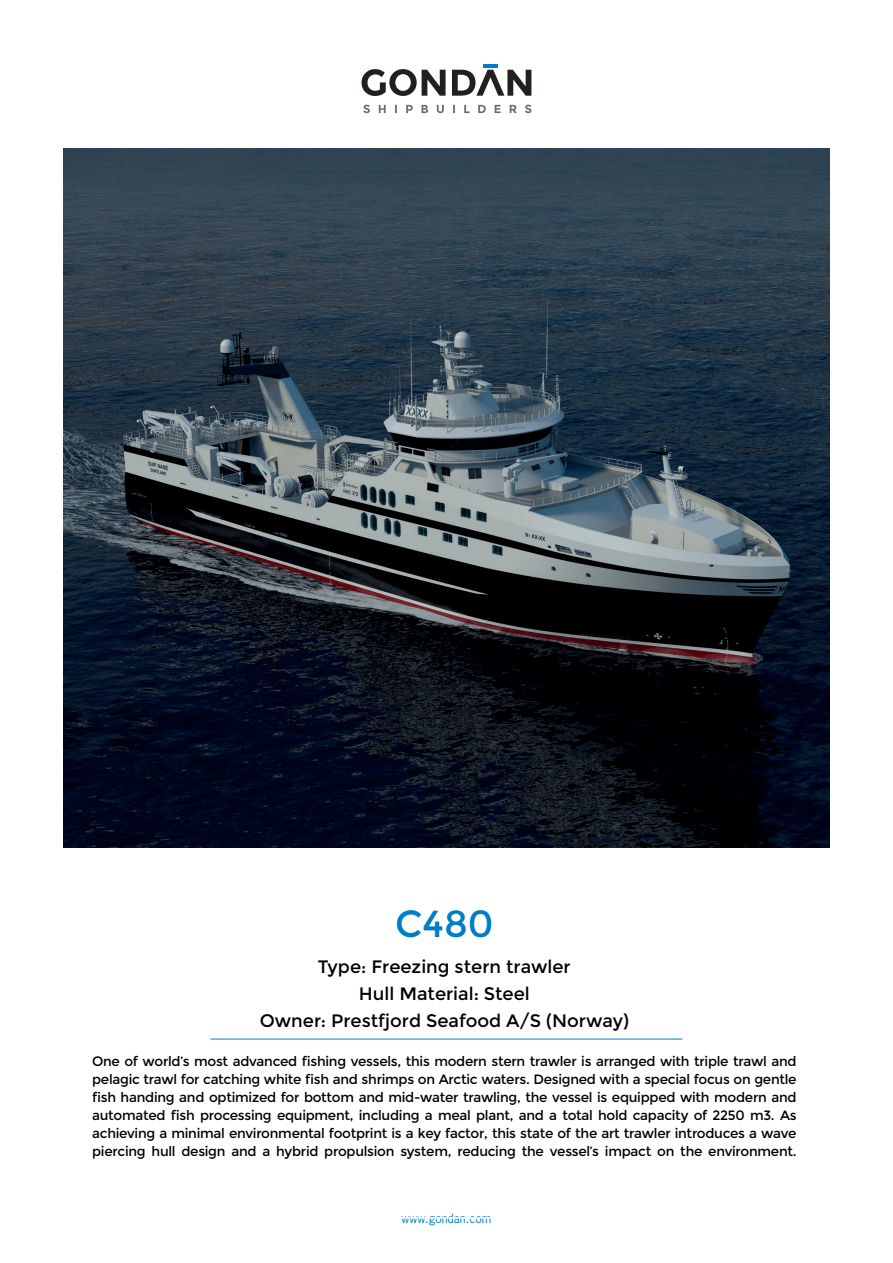
<style>
.page{position:relative;width:893px;height:1263px;background:#fff}
.page>*{position:absolute;margin:0;border:0;box-sizing:border-box;transform-origin:0 0}
.t1{font:37.5px "Montserrat";color:#007ec5}
.t2{font:18px/27px "Montserrat";color:#000001;text-align:center}
.t3{font:13.5px/18px "Montserrat";letter-spacing:-.02em;color:#000001;text-align:justify}
.t4{font:12px "News Gothic Std";color:#007dc5}
</style>
<div class="page">
<svg style="left:363px;top:105px;width:168px;height:8px"></svg>
<svg style="left:362px;top:69px;width:169px;height:27px"></svg>
<hr style="left:483px;top:64px;width:15px;height:3px;background:#007dc5">
<img style="left:64px;top:149px;width:765px;height:699px">
<hr style="left:210px;top:1039px;width:472px;height:1px;background:#007ec5">
<h1 class="t1" style="left:395px;top:902px;width:100px">C480</h1>
<h2 class="t2" style="left:260px;top:953px;width:371px">Type: Freezing stern trawler<br>Hull Material: Steel<br>Owner: Prestfjord Seafood A/S (Norway)</h2>
<p class="t3" style="left:92px;top:1053px;width:706px">One of world’s most advanced fishing vessels, this modern stern trawler is arranged with triple trawl and pelagic trawl for catching white fish and shrimps on Arctic waters. Designed with a special focus on gentle fish handing and optimized for bottom and mid-water trawling, the vessel is equipped with modern and automated fish processing equipment, including a meal plant, and a total hold capacity of 2250 m3. As achieving a minimal environmental footprint is a key factor, this state of the art trawler introduces a wave piercing hull design and a hybrid propulsion system, reducing the vessel’s impact on the environment.</p>
<p class="t4" style="left:402px;top:1211px;width:91px">www.gondan.com</p>
</div>
